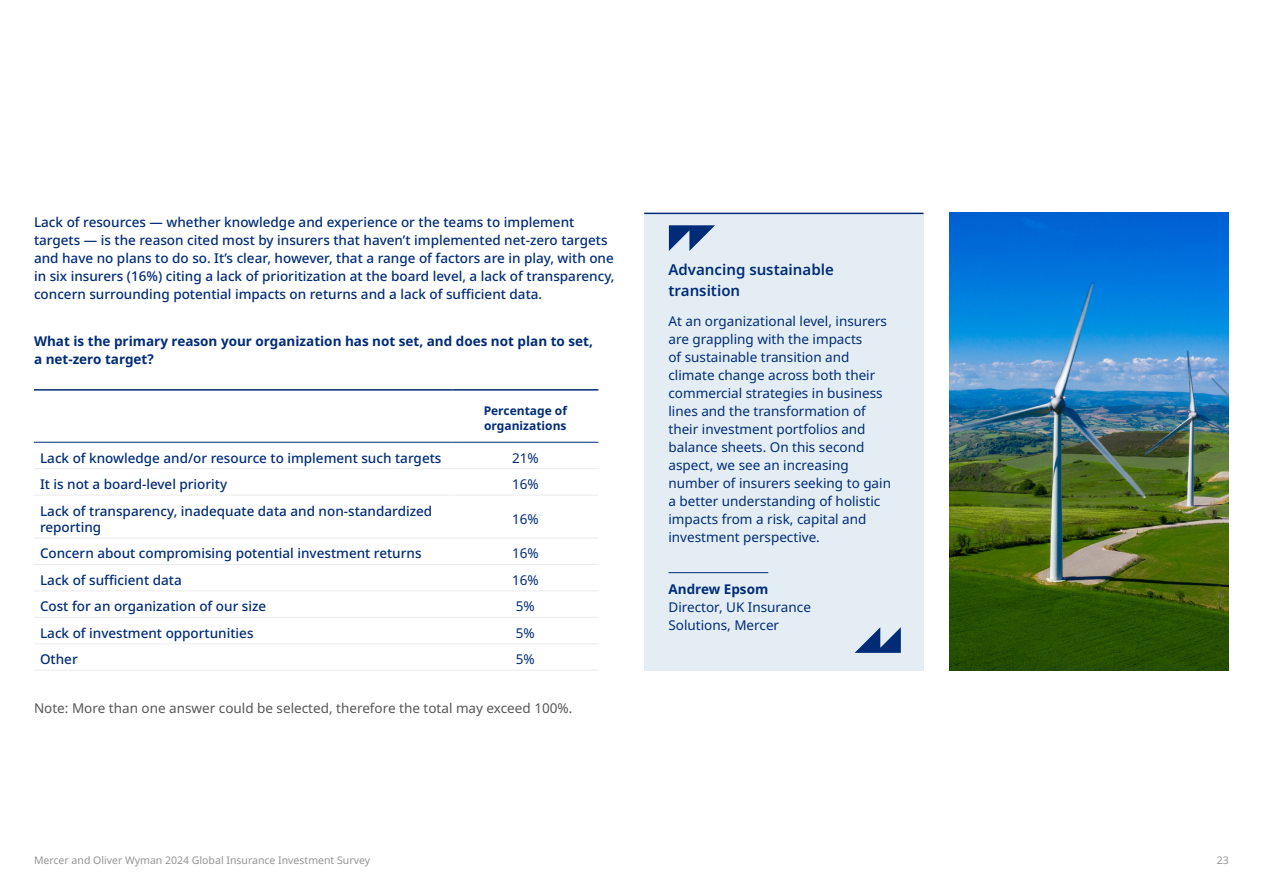
<style>
.page{position:relative;width:1263px;height:893px;background:#fff}
.page>*{position:absolute;margin:0;border:0;box-sizing:border-box;transform-origin:0 0}
.t1{font:600 15px/21px "Noto Sans";color:#002c77}
.t2{font:500 13.5px/18px "Noto Sans";color:#002c77}
.t3{font:13.5px/18px "Noto Sans";color:#002c77}
.t4{font:700 13.5px/18px "Noto Sans";color:#002c77}
.t5{font:13.5px "Noto Sans";color:#565656}
.t6{font:700 12px/14.4px "Noto Sans";color:#002c77}
.t7{font:10.5px "Noto Sans";color:#949494}
</style>
<div class="page">
<hr style="left:34px;top:389px;width:418px;height:2px;background:#002c77">
<hr style="left:452px;top:389px;width:146px;height:2px;background:#002c77">
<hr style="left:34px;top:442px;width:418px;height:1px;background:#002c77">
<hr style="left:452px;top:442px;width:146px;height:1px;background:#002c77">
<hr style="left:34px;top:468px;width:418px;height:1px;background:#ececec">
<hr style="left:452px;top:468px;width:146px;height:1px;background:#ececec">
<hr style="left:34px;top:495px;width:418px;height:1px;background:#ececec">
<hr style="left:452px;top:495px;width:146px;height:1px;background:#ececec">
<hr style="left:34px;top:538px;width:418px;height:1px;background:#ececec">
<hr style="left:452px;top:538px;width:146px;height:1px;background:#ececec">
<hr style="left:34px;top:564px;width:418px;height:1px;background:#ececec">
<hr style="left:452px;top:564px;width:146px;height:1px;background:#ececec">
<hr style="left:34px;top:590px;width:418px;height:1px;background:#ececec">
<hr style="left:452px;top:590px;width:146px;height:1px;background:#ececec">
<hr style="left:34px;top:617px;width:418px;height:1px;background:#ececec">
<hr style="left:452px;top:617px;width:146px;height:1px;background:#ececec">
<hr style="left:34px;top:643px;width:418px;height:1px;background:#ececec">
<hr style="left:452px;top:643px;width:146px;height:1px;background:#ececec">
<hr style="left:34px;top:670px;width:418px;height:1px;background:#ececec">
<hr style="left:452px;top:670px;width:146px;height:1px;background:#ececec">
<div style="left:644px;top:213px;width:279px;height:458px;background:#e5edf4"></div>
<hr style="left:668px;top:572px;width:100px;height:1px;background:#002c77">
<hr style="left:644px;top:213px;width:279px;height:1px;background:#002c77">
<img style="left:949px;top:213px;width:280px;height:458px">
<svg style="left:855px;top:627px;width:46px;height:26px"></svg>
<svg style="left:669px;top:225px;width:46px;height:26px"></svg>
<p class="t2" style="left:34px;top:213px;width:582px">Lack of resources — whether knowledge and experience or the teams to implement targets — is the reason cited most by insurers that haven’t implemented net-zero targets and have no plans to do so. It’s clear, however, that a range of factors are in play, with one in six insurers (16%) citing a lack of prioritization at the board level, a lack of transparency, concern surrounding potential impacts on returns and a lack of sufficient data.</p>
<p class="t4" style="left:34px;top:332px;width:560px">What is the primary reason your organization has not set, and does not plan to set, a net-zero target?</p>
<p class="t6" style="left:484px;top:404px;width:85px">Percentage of organizations</p>
<p class="t2" style="left:40px;top:449px;width:403px">Lack of knowledge and/or resource to implement such targets</p>
<p class="t3" style="left:512px;top:449px;width:28px">21%</p>
<p class="t2" style="left:40px;top:475px;width:189px">It is not a board-level priority</p>
<p class="t3" style="left:512px;top:475px;width:28px">16%</p>
<p class="t2" style="left:40px;top:503px;width:394px;line-height:16.5px">Lack of transparency, inadequate data and non-standardized reporting</p>
<p class="t3" style="left:512px;top:510px;width:28px">16%</p>
<p class="t2" style="left:40px;top:545px;width:383px">Concern about compromising potential investment returns</p>
<p class="t3" style="left:512px;top:545px;width:28px">16%</p>
<p class="t2" style="left:40px;top:571px;width:143px">Lack of sufficient data</p>
<p class="t3" style="left:512px;top:571px;width:28px">16%</p>
<p class="t2" style="left:40px;top:598px;width:228px">Cost for an organization of our size</p>
<p class="t3" style="left:516px;top:598px;width:20px">5%</p>
<p class="t2" style="left:40px;top:624px;width:215px">Lack of investment opportunities</p>
<p class="t3" style="left:516px;top:624px;width:20px">5%</p>
<p class="t2" style="left:40px;top:651px;width:39px">Other</p>
<p class="t3" style="left:516px;top:651px;width:20px">5%</p>
<p class="t5" style="left:34px;top:698px;width:540px">Note: More than one answer could be selected, therefore the total may exceed 100%.</p>
<p class="t1" style="left:668px;top:259px;width:167px">Advancing sustainable transition</p>
<p class="t3" style="left:668px;top:313px;width:224px">At an organizational level, insurers are grappling with the impacts<br>of sustainable transition and climate change across both their commercial strategies in business lines and the transformation of their investment portfolios and balance sheets. On this second aspect, we see an increasing number of insurers seeking to gain a better understanding of holistic impacts from a risk, capital and investment perspective.</p>
<p class="t4" style="left:668px;top:581px;width:101px">Andrew Epsom</p>
<p class="t3" style="left:668px;top:599px;width:144px">Director, UK Insurance<br>Solutions, Mercer</p>
<p class="t7" style="left:34px;top:853px;width:338px">Mercer and Oliver Wyman 2024 Global Insurance Investment Survey</p>
<p class="t7" style="left:1217px;top:853px;width:14px">23</p>
</div>
